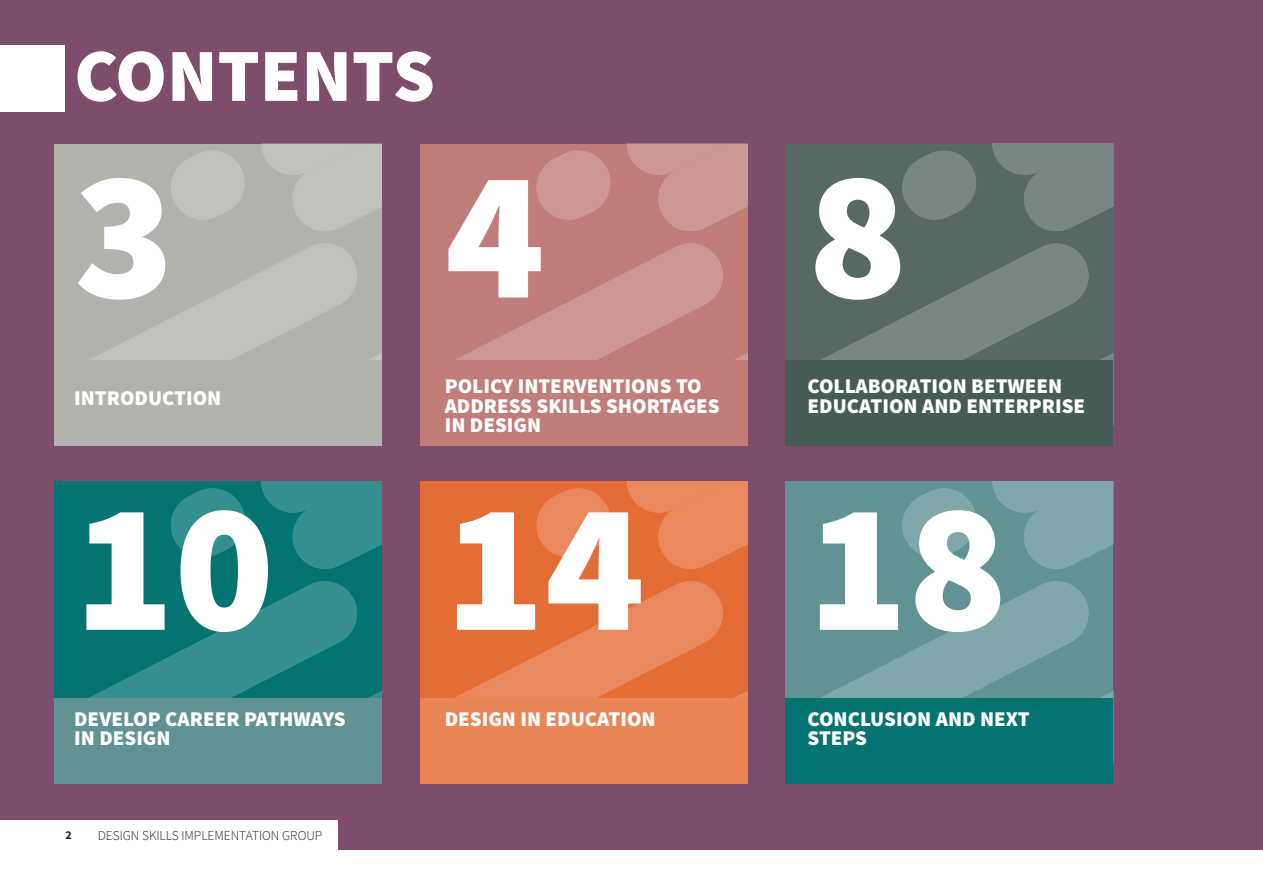
<style>
.page{position:relative;width:1263px;height:893px;background:#fff}
.page>*{position:absolute;margin:0;border:0;box-sizing:border-box;transform-origin:0 0}
.t1{font:900 185.25px "Source Sans Pro";color:#fff}
.t2{font:900 75px "Source Sans Pro";color:#fff}
.t3{font:900 21px/19.5px "Source Sans Pro";color:#fff}
.t4{font:300 13.5px "Source Sans Pro";color:#231f20}
.t5{font:700 12px "Source Sans Pro";color:#231f20}
</style>
<div class="page">
<div style="left:338px;top:783px;width:925px;height:67px;background:#7e4d6b"></div>
<div style="left:0;top:0;width:1263px;height:819px;background:#7e4d6b"></div>
<div style="left:54px;top:144px;width:328px;height:297px;background:#b2b3ac"></div>
<svg style="left:171px;top:150px;width:74px;height:70px"></svg>
<svg style="left:261px;top:144px;width:121px;height:87px"></svg>
<svg style="left:90px;top:243px;width:267px;height:117px"></svg>
<svg style="left:236px;top:352px;width:146px;height:8px"></svg>
<div style="left:420px;top:144px;width:327px;height:297px;background:#c17d79"></div>
<svg style="left:536px;top:150px;width:75px;height:70px"></svg>
<svg style="left:626px;top:144px;width:121px;height:87px"></svg>
<svg style="left:455px;top:243px;width:268px;height:117px"></svg>
<svg style="left:601px;top:352px;width:146px;height:8px"></svg>
<div style="left:785px;top:144px;width:328px;height:297px;background:#576964"></div>
<svg style="left:902px;top:150px;width:74px;height:70px"></svg>
<svg style="left:992px;top:144px;width:121px;height:87px"></svg>
<svg style="left:799px;top:243px;width:290px;height:118px"></svg>
<svg style="left:967px;top:352px;width:146px;height:9px"></svg>
<div style="left:54px;top:481px;width:328px;height:298px;background:#047473"></div>
<svg style="left:170px;top:488px;width:75px;height:69px"></svg>
<svg style="left:261px;top:481px;width:121px;height:88px"></svg>
<svg style="left:89px;top:581px;width:268px;height:117px"></svg>
<svg style="left:236px;top:689px;width:146px;height:9px"></svg>
<div style="left:420px;top:481px;width:327px;height:298px;background:#e46c35"></div>
<svg style="left:536px;top:488px;width:75px;height:69px"></svg>
<svg style="left:626px;top:481px;width:121px;height:88px"></svg>
<svg style="left:455px;top:581px;width:268px;height:117px"></svg>
<svg style="left:601px;top:689px;width:146px;height:9px"></svg>
<div style="left:785px;top:481px;width:328px;height:298px;background:#619294"></div>
<svg style="left:902px;top:488px;width:74px;height:69px"></svg>
<svg style="left:992px;top:481px;width:121px;height:88px"></svg>
<svg style="left:820px;top:581px;width:269px;height:117px"></svg>
<svg style="left:967px;top:689px;width:146px;height:9px"></svg>
<div style="left:54px;top:361px;width:328px;height:85px;background:#b2b3ac"></div>
<div style="left:420px;top:361px;width:327px;height:85px;background:#c17d79"></div>
<div style="left:785px;top:361px;width:328px;height:85px;background:#455b56"></div>
<div style="left:54px;top:698px;width:328px;height:85px;background:#619294"></div>
<div style="left:420px;top:698px;width:327px;height:85px;background:#ea8656"></div>
<div style="left:785px;top:698px;width:328px;height:85px;background:#047473"></div>
<div style="left:0;top:45px;width:64px;height:67px;background:#fff"></div>
<p class="t2" style="left:74px;top:31px;width:362px">CONTENTS</p>
<p class="t1" style="left:74px;top:125px;width:102px">3</p>
<p class="t1" style="left:445px;top:125px;width:102px">4</p>
<p class="t1" style="left:808px;top:125px;width:102px">8</p>
<p class="t3" style="left:74px;top:388px;width:149px">INTRODUCTION</p>
<p class="t3" style="left:445px;top:376px;width:277px">POLICY INTERVENTIONS TO<br>ADDRESS SKILLS SHORTAGES<br>IN DESIGN</p>
<p class="t3" style="left:807px;top:376px;width:279px">COLLABORATION BETWEEN<br>EDUCATION AND ENTERPRISE</p>
<p class="t1" style="left:74px;top:457px;width:202px">10</p>
<p class="t1" style="left:445px;top:457px;width:202px">14</p>
<p class="t1" style="left:808px;top:457px;width:202px">18</p>
<p class="t3" style="left:74px;top:708px;width:273px">DEVELOP CAREER PATHWAYS<br>IN DESIGN</p>
<p class="t3" style="left:445px;top:708px;width:213px">DESIGN IN EDUCATION</p>
<p class="t3" style="left:807px;top:708px;width:223px">CONCLUSION AND NEXT<br>STEPS</p>
<p class="t5" style="left:66px;top:830px;width:8px">2</p>
<p class="t4" style="left:98px;top:828px;width:226px">DESIGN SKILLS IMPLEMENTATION GROUP</p>
</div>
